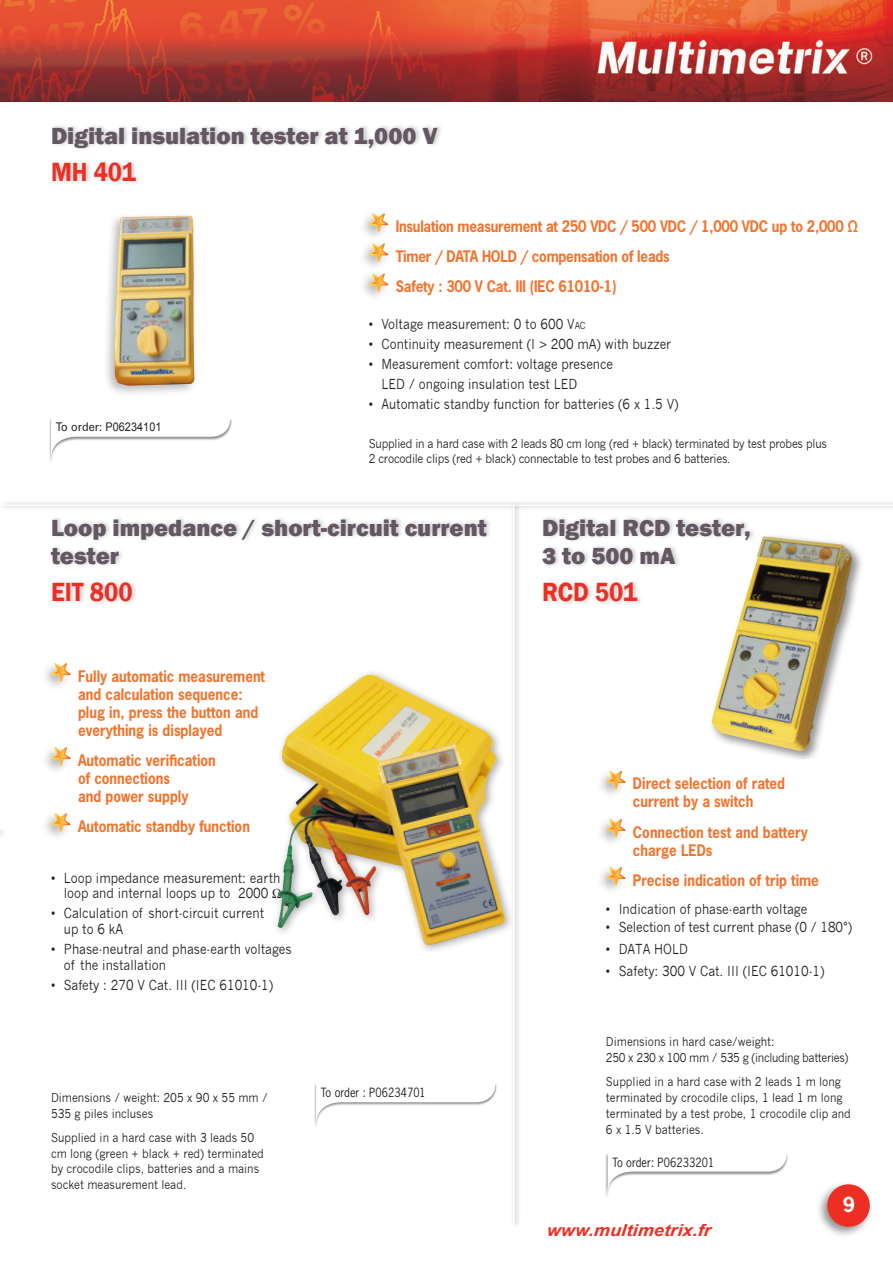
<style>
.page{position:relative;width:893px;height:1263px;background:#fff}
.page>*{position:absolute;margin:0;border:0;box-sizing:border-box;transform-origin:0 0}
.Tproduit{font:600 27px "Franklin Gothic";color:#ee2e22;scale:.9 1}
.Tproduit-2{font:800 24px/28.5px "Franklin Gothic";color:#635762}
.t1{font:700 19.65px "News Gothic Std";color:#fff}
.t2{font:italic 700 16.5px "Arial";letter-spacing:.005em;color:#ee2e22;scale:1.1 1}
.Accroche_ok{font:700 15px/18px "News Gothic Std";color:#f3732c;scale:.9 1}
.accroche_produit{font:700 15px "News Gothic Std";color:#f3732c;scale:.9 1}
.texte_puce{font:13.5px/15.8px "News Gothic";color:#231f20;scale:.9 1}
.texte_puce-2{font:12px/15.8px "News Gothic";color:#231f20;scale:.9 1}
.cde{font:12px/14.4px "News Gothic";letter-spacing:-.02em;color:#231f20;scale:.9 1}
.texte{font:12px/15.8px "News Gothic";color:#231f20;scale:.9 1}
.texte-2{font:12px/15.8px "News Gothic";letter-spacing:-.03em;color:#231f20;scale:.9 1}
.cde-2{font:12px "News Gothic Std";letter-spacing:.01em;color:#231f20;scale:.9 1}
.cde-3{font:12px "Arial";letter-spacing:.01em;color:#231f20;scale:.9 1}
.s1{font-family:"Univers"}
.s2{font-size:9.45px}
.s3{font-family:"Franklin Gothic";font-weight:600}
</style>
<div class="page">
<div style="left:815px;top:1181px;width:59px;height:58px;background:#231f20;opacity:.5"></div>
<div style="left:827px;top:1184px;width:43px;height:43px;background:#ee2e22;border-radius:50%"></div>
<img style="left:0;top:0;width:893px;height:102px">
<div style="left:708px;top:532px;width:157px;height:231px;background:#231f20;opacity:.5"></div>
<img style="left:711px;top:536px;width:142px;height:216px">
<div style="left:540px;top:515px;width:216px;height:91px;background:#231f20;opacity:.25"></div>
<div style="left:594px;top:768px;width:35px;height:33px;background:#231f20;opacity:.35"></div>
<svg style="left:605px;top:768px;width:24px;height:25px"></svg>
<div style="left:594px;top:816px;width:35px;height:33px;background:#231f20;opacity:.35"></div>
<svg style="left:605px;top:816px;width:24px;height:25px"></svg>
<div style="left:594px;top:864px;width:35px;height:33px;background:#231f20;opacity:.35"></div>
<svg style="left:605px;top:864px;width:24px;height:26px"></svg>
<div style="left:606px;top:1153px;width:183px;height:45px;background:#231f20;opacity:.5"></div>
<svg style="left:608px;top:1153px;width:179px;height:40px"></svg>
<div style="left:49px;top:515px;width:444px;height:91px;background:#231f20;opacity:.25"></div>
<div style="left:314px;top:1083px;width:183px;height:45px;background:#231f20;opacity:.5"></div>
<svg style="left:316px;top:1083px;width:179px;height:41px"></svg>
<div style="left:40px;top:660px;width:34px;height:33px;background:#231f20;opacity:.35"></div>
<svg style="left:50px;top:660px;width:24px;height:26px"></svg>
<div style="left:40px;top:744px;width:34px;height:33px;background:#231f20;opacity:.35"></div>
<svg style="left:50px;top:744px;width:24px;height:26px"></svg>
<div style="left:40px;top:810px;width:34px;height:33px;background:#231f20;opacity:.35"></div>
<svg style="left:50px;top:810px;width:24px;height:26px"></svg>
<div style="left:0;top:500px;width:893px;height:11px;background:#f3f3f3"></div>
<hr style="left:1px;top:504px;width:892px;height:2px;background:#fff">
<img style="left:277px;top:675px;width:229px;height:271px">
<div style="left:510px;top:502px;width:11px;height:726px;background:#f2f2f2"></div>
<hr style="left:513px;top:506px;width:1px;height:718px;background:#fff">
<div style="left:102px;top:212px;width:96px;height:186px;background:#231f20;opacity:.3"></div>
<img style="left:115px;top:216px;width:79px;height:170px">
<div style="left:50px;top:124px;width:394px;height:62px;background:#231f20;opacity:.25"></div>
<div style="left:49px;top:418px;width:183px;height:45px;background:#231f20;opacity:.5"></div>
<svg style="left:51px;top:418px;width:179px;height:41px"></svg>
<div style="left:357px;top:210px;width:34px;height:33px;background:#231f20;opacity:.35"></div>
<div style="left:357px;top:240px;width:34px;height:33px;background:#231f20;opacity:.35"></div>
<div style="left:357px;top:270px;width:34px;height:33px;background:#231f20;opacity:.35"></div>
<svg style="left:367px;top:210px;width:24px;height:86px"></svg>
<p class="Tproduit-2" style="left:51px;top:122px;width:388px">Digital insulation tester at 1,000 V</p>
<p class="Tproduit" style="left:51px;top:156px;width:96px">MH 401</p>
<p class="cde-3" style="left:56px;top:419px;width:119px"><span class="s1">To order:</span> P06234101</p>
<p class="Accroche_ok" style="left:396px;top:217px;width:515px">Insulation measurement at 250 VDC / 500 VDC / 1,000 VDC up to 2,000 Ω</p>
<p class="Accroche_ok" style="left:396px;top:247px;width:306px">Timer / DATA HOLD / compensation of leads</p>
<p class="accroche_produit" style="left:396px;top:276px;width:247px">Safety : 300 V Cat. III (IEC 61010-1)</p>
<p class="texte_puce" style="left:369px;top:316px;width:242px">• Voltage measurement: 0 to 600 V<span class="s2">ac</span></p>
<p class="texte_puce" style="left:369px;top:336px;width:338px">• Continuity measurement (I &gt; 200 mA) with buzzer</p>
<p class="texte_puce" style="left:369px;top:356px;width:273px">• Measurement comfort: voltage presence</p>
<p class="texte_puce" style="left:381px;top:376px;width:219px">LED / ongoing insulation test LED</p>
<p class="texte_puce" style="left:369px;top:396px;width:346px">• Automatic standby function for batteries (6 x 1.5 V)</p>
<p class="cde" style="left:369px;top:437px;width:511px">Supplied in a hard case with 2 leads 80 cm long (red + black) terminated by test probes plus<br>2 crocodile clips (red + black) connectable to test probes and 6 batteries.</p>
<p class="Tproduit-2" style="left:51px;top:513px;width:437px">Loop impedance / short-circuit current tester</p>
<p class="Tproduit" style="left:51px;top:575px;width:92px">EIT 800</p>
<p class="Accroche_ok" style="left:78px;top:667px;width:209px">Fully automatic measurement and calculation sequence: plug in, press the button and everything is displayed</p>
<p class="Accroche_ok" style="left:78px;top:751px;width:155px">Automatic verification of connections<br>and power supply</p>
<p class="Accroche_ok" style="left:78px;top:817px;width:193px">Automatic standby function</p>
<p class="texte_puce" style="left:51px;top:870px;width:258px;text-align:right">• Loop impedance measurement: earth loop and internal loops up to 2000 <span class="s3">Ω</span></p>
<p class="texte_puce" style="left:64px;top:905px;width:224px;text-indent:-13px">• Calculation of short-circuit current up to 6 kA</p>
<p class="texte_puce" style="left:64px;top:941px;width:255px;text-indent:-13px">• Phase-neutral and phase-earth voltages of the installation</p>
<p class="texte_puce" style="left:51px;top:977px;width:248px">• Safety : 270 V Cat. III (IEC 61010-1)</p>
<p class="texte_puce-2" style="left:51px;top:1089px;width:242px">Dimensions / weight: 205 x 90 x 55 mm /<br>535 g piles incluses</p>
<p class="texte_puce-2" style="left:51px;top:1129px;width:238px">Supplied in a hard case with 3 leads 50 cm long (green + black + red) terminated by crocodile clips, batteries and a mains socket measurement lead.</p>
<p class="cde-2" style="left:321px;top:1085px;width:118px">To order : P06234701</p>
<p class="Tproduit-2" style="left:542px;top:513px;width:210px">Digital RCD tester,<br>3 to 500 mA</p>
<p class="Tproduit" style="left:542px;top:575px;width:107px">RCD 501</p>
<p class="Accroche_ok" style="left:633px;top:774px;width:171px">Direct selection of rated current by a switch</p>
<p class="Accroche_ok" style="left:633px;top:822px;width:196px">Connection test and battery charge LEDs</p>
<p class="accroche_produit" style="left:633px;top:870px;width:208px">Precise indication of trip time</p>
<p class="texte_puce" style="left:606px;top:901px;width:225px">• Indication of phase-earth voltage</p>
<p class="texte_puce" style="left:606px;top:919px;width:275px">• Selection of test current phase (0 / 180°)</p>
<p class="texte_puce" style="left:606px;top:941px;width:93px">• DATA HOLD</p>
<p class="texte_puce" style="left:606px;top:963px;width:244px">• Safety: 300 V Cat. III (IEC 61010-1)</p>
<p class="texte-2" style="left:606px;top:1034px;width:271px">Dimensions in hard case/weight:<br>250 x 230 x 100 mm / 535 g (including batteries)</p>
<p class="texte" style="left:606px;top:1074px;width:274px">Supplied in a hard case with 2 leads 1 m long terminated by crocodile clips, 1 lead 1 m long terminated by a test probe, 1 crocodile clip and 6 x 1.5 V batteries.</p>
<p class="cde-2" style="left:612px;top:1154px;width:115px">To order: P06233201</p>
<p class="t2" style="left:546px;top:1219px;width:151px">www.multimetrix.fr</p>
<h3 class="t1" style="left:843px;top:1192px;width:14px">9</h3>
</div>
